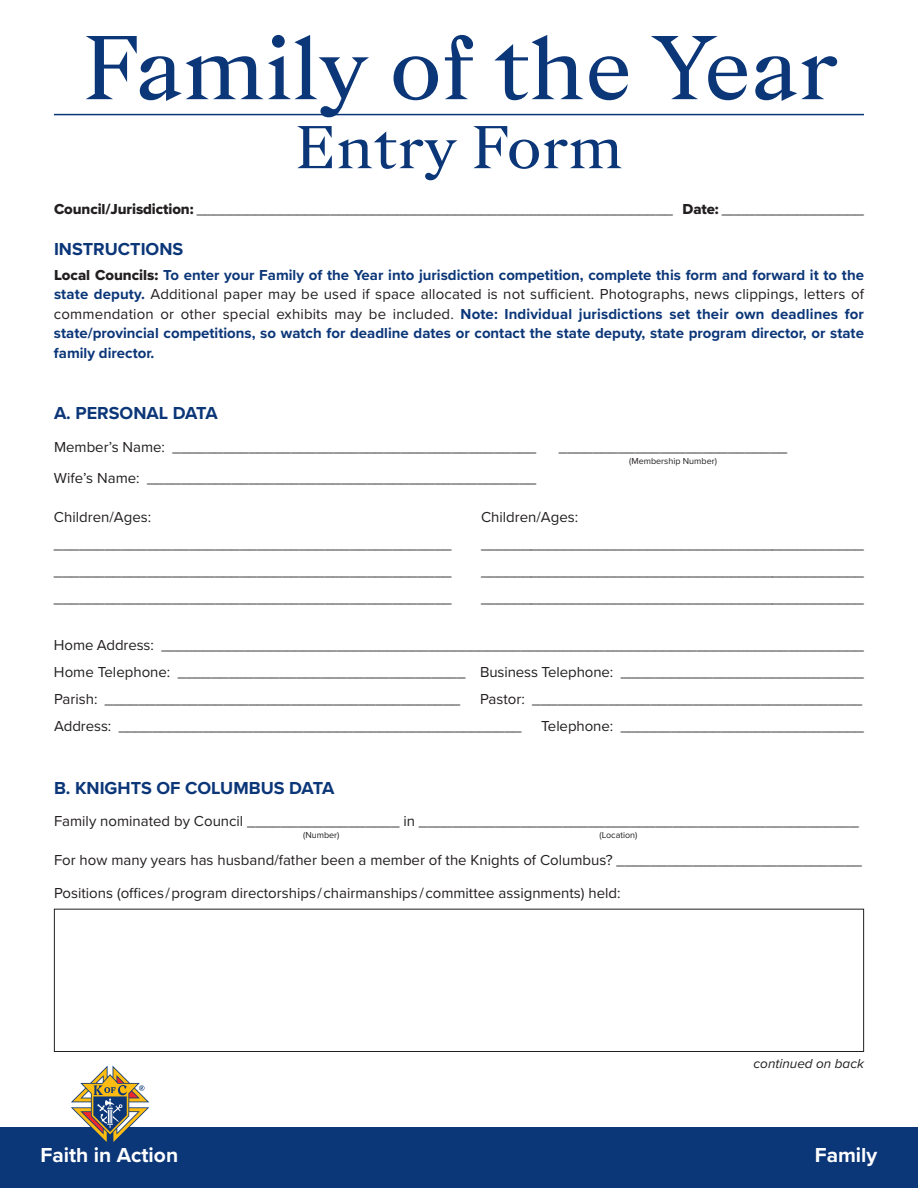
<style>
.page{position:relative;width:918px;height:1188px;background:#fff}
.page>*{position:absolute;margin:0;border:0;box-sizing:border-box;transform-origin:0 0}
.t1{font:90px "Mc Givney";color:#0b3678}
.t2{font:60px "Mc Givney";color:#0b3678}
.t3{font:700 21px "Proxima Nova";color:#fff}
.t4{font:700 18px "Proxima Nova";color:#0b3678}
.t5{font:15px "Proxima Nova";color:#231f20}
.t6{font:700 15px/19.5px "Proxima Nova";color:#0b3678;text-align:justify}
.t7{font:italic 13.5px "Proxima Nova";color:#231f20}
.t8{font:9px "Proxima Nova";color:#231f20}
.s1{font-family:"Proxima Nova Extrabld"}
.s2{font-family:"Proxima Nova Extrabld";font-weight:400;color:#231f20}
.s3{font-weight:400;color:#231f20}
</style>
<div class="page">
<hr style="left:54px;top:114px;width:810px;height:1px;background:#0b3678">
<div style="left:54px;top:909px;width:810px;height:143px;border:1px solid #231f20"></div>
<div style="left:0;top:1127px;width:918px;height:61px;background:#0b3678"></div>
<svg style="left:71px;top:1066px;width:78px;height:76px"></svg>
<p class="t1" style="left:82px;top:8px;width:757px">Family of the Year</p>
<p class="t2" style="left:295px;top:107px;width:330px">Entry Form</p>
<p class="t5" style="left:54px;top:204px;width:812px"><span class="s1">Council/Jurisdiction:</span> _________________________________________________________ <span class="s1">Date:</span> _________________</p>
<p class="t4" style="left:54px;top:242px;width:131px">INSTRUCTIONS</p>
<p class="t6" style="left:54px;top:267px;width:812px"><span class="s2">Local Councils:</span> To enter your Family of the Year into jurisdiction competition, complete this form and forward it to the state deputy. <span class="s3">Additional paper may be used if space allocated is not sufficient. Photographs, news clippings, letters of commendation or other special exhibits may be included.</span> Note: Individual jurisdictions set their own deadlines for state/provincial competitions, so watch for deadline dates or contact the state deputy, state program director, or state family director.</p>
<p class="t4" style="left:54px;top:406px;width:165px">A. PERSONAL DATA</p>
<p class="t5" style="left:54px;top:441px;width:484px">Member’s Name: ___________________________________________</p>
<p class="t5" style="left:559px;top:441px;width:230px">___________________________</p>
<p class="t8" style="left:629px;top:457px;width:89px">(Membership Number)</p>
<p class="t5" style="left:54px;top:472px;width:484px">Wife’s Name: ______________________________________________</p>
<p class="t5" style="left:54px;top:511px;width:99px">Children/Ages:</p>
<p class="t5" style="left:481px;top:511px;width:99px">Children/Ages:</p>
<p class="t5" style="left:54px;top:538px;width:399px">_______________________________________________</p>
<p class="t5" style="left:481px;top:538px;width:384px">______________________________________________</p>
<p class="t5" style="left:54px;top:565px;width:399px">_______________________________________________</p>
<p class="t5" style="left:481px;top:565px;width:384px">______________________________________________</p>
<p class="t5" style="left:54px;top:592px;width:399px">_______________________________________________</p>
<p class="t5" style="left:481px;top:592px;width:384px">______________________________________________</p>
<p class="t5" style="left:54px;top:639px;width:812px">Home Address: ____________________________________________________________________________________</p>
<p class="t5" style="left:54px;top:666px;width:812px">Home Telephone: __________________________________ Business Telephone: _____________________________</p>
<p class="t5" style="left:54px;top:693px;width:408px">Parish: __________________________________________</p>
<p class="t5" style="left:480px;top:693px;width:384px">Pastor: _______________________________________</p>
<p class="t5" style="left:54px;top:720px;width:469px">Address: ________________________________________________</p>
<p class="t5" style="left:541px;top:720px;width:324px">Telephone: _____________________________</p>
<p class="t4" style="left:54px;top:781px;width:282px">B. KNIGHTS OF COLUMBUS DATA</p>
<p class="t5" style="left:54px;top:815px;width:806px">Family nominated by Council __________________ in ____________________________________________________</p>
<p class="t8" style="left:303px;top:832px;width:38px">(Number)</p>
<p class="t8" style="left:599px;top:832px;width:39px">(Location)</p>
<p class="t5" style="left:54px;top:854px;width:809px">For how many years has husband/father been a member of the Knights of Columbus? _____________________________</p>
<p class="t5" style="left:54px;top:887px;width:568px">Positions (offices/program directorships/chairmanships/committee assignments) held:</p>
<p class="t7" style="left:754px;top:1059px;width:112px">continued on back</p>
<p class="t3" style="left:41px;top:1147px;width:139px">Faith in Action</p>
<p class="t3" style="left:815px;top:1147px;width:64px">Family</p>
</div>
